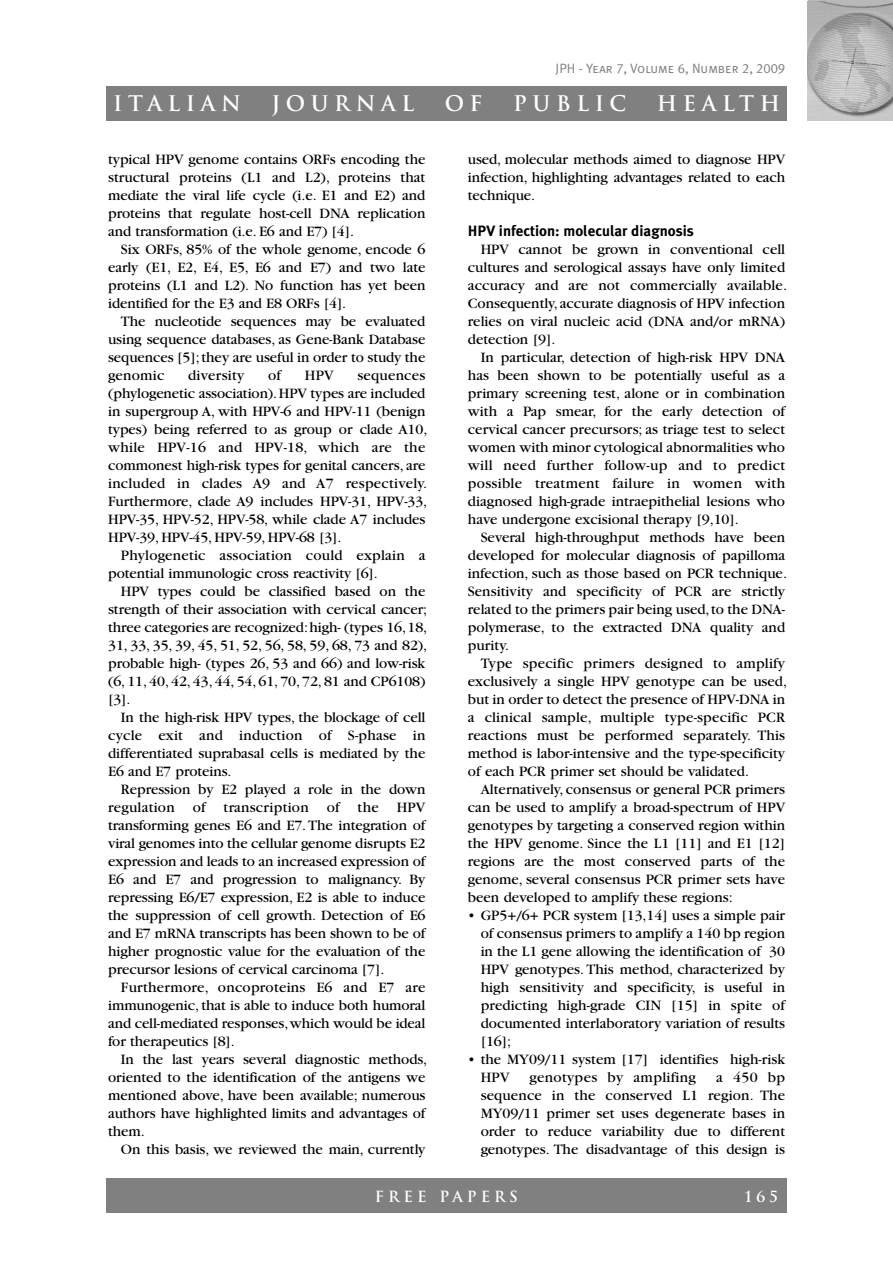
<style>
.page{position:relative;width:893px;height:1263px;background:#fff}
.page>*{position:absolute;margin:0;border:0;box-sizing:border-box;transform-origin:0 0}
.t1{font:700 21px "Trajan";letter-spacing:.265em;color:#fff}
.t2{font:15px/18px "Garamond";letter-spacing:-.005em;color:#000;text-align:justify}
.t3{font:700 15px "Meta Plus";color:#000}
.t4{font:15px "Garamond";letter-spacing:.02em;color:#000}
.t5{font:700 15px "Trajan";letter-spacing:.265em;color:#fff}
.t6{font:15px "Garamond";letter-spacing:.015em;color:#000}
.t7{font:13.5px "Meta Plus Normal Caps";color:#808080}
</style>
<div class="page">
<div style="left:106px;top:1179px;width:681px;height:34px;background:#808080"></div>
<img style="left:808px;top:1px;width:85px;height:119px">
<div style="left:106px;top:86px;width:681px;height:34px;background:#808080"></div>
<p class="t7" style="left:556px;top:60px;width:231px">JPH - Year 7, Volume 6, Number 2, 2009</p>
<h1 class="t1" style="left:113px;top:91px;width:129px">ITALIAN</h1>
<h1 class="t1" style="left:272px;top:91px;width:144px">JOURNAL</h1>
<h1 class="t1" style="left:445px;top:91px;width:39px">O F</h1>
<h1 class="t1" style="left:513px;top:91px;width:115px">PUBLIC</h1>
<h1 class="t1" style="left:657px;top:91px;width:125px">HEALTH</h1>
<p class="t2" style="left:108px;top:151px;width:319px">typical HPV genome contains ORFs encoding the structural proteins (L1 and L2), proteins that mediate the viral life cycle (i.e. E1 and E2) and proteins that regulate host-cell DNA replication and transformation (i.e. E6 and E7) [4].</p>
<p class="t2" style="left:108px;top:241px;width:319px;text-indent:13px">Six ORFs, 85% of the whole genome, encode 6 early (E1, E2, E4, E5, E6 and E7) and two late proteins (L1 and L2). No function has yet been identified for the E3 and E8 ORFs [4].</p>
<p class="t2" style="left:108px;top:313px;width:319px;text-indent:13px">The nucleotide sequences may be evaluated using sequence databases, as Gene-Bank Database sequences [5];they are useful in order to study the genomic</p>
<p class="t6" style="left:188px;top:370px;width:58px">diversity</p>
<p class="t2" style="left:268px;top:367px;width:15px">of</p>
<p class="t2" style="left:305px;top:367px;width:30px">HPV</p>
<p class="t2" style="left:108px;top:367px;width:321px;text-align:left;text-indent:249px">sequences (phylogenetic association).HPV types are included in supergroup A, with HPV-6 and HPV-11 (benign types) being referred to as group or clade A10, while HPV-16 and HPV-18, which are the commonest high-risk types for genital cancers, are included in clades A9 and A7 respectively.<br>Furthermore, clade A9 includes HPV-31, HPV-33, HPV-35, HPV-52, HPV-58, while clade A7 includes HPV-39, HPV-45, HPV-59, HPV-68 [3].</p>
<p class="t2" style="left:108px;top:547px;width:319px;text-indent:13px">Phylogenetic association could explain a potential immunologic cross reactivity [6].</p>
<p class="t2" style="left:108px;top:583px;width:321px;text-align:left;text-indent:13px">HPV types could be classified based on the strength of their association with cervical cancer; three categories are recognized:high- (types 16,18, 31, 33, 35, 39, 45, 51, 52, 56, 58, 59, 68, 73 and 82), probable high- (types 26, 53 and 66) and low-risk (6, 11, 40, 42, 43, 44, 54, 61, 70, 72, 81 and CP6108) [3].</p>
<p class="t2" style="left:108px;top:709px;width:319px;text-indent:13px">In the high-risk HPV types, the blockage of cell cycle exit and induction of S-phase in differentiated suprabasal cells is mediated by the E6 and E7 proteins.</p>
<p class="t2" style="left:108px;top:781px;width:319px;text-indent:13px">Repression by E2 played a role in the down regulation of transcription of the HPV transforming genes E6 and E7.The integration of viral genomes into the cellular genome disrupts E2 expression and leads to an increased expression of E6 and E7 and progression to malignancy. By repressing E6/E7 expression, E2 is able to induce the suppression of cell growth. Detection of E6 and E7 mRNA transcripts has been shown to be of higher prognostic value for the evaluation of the precursor lesions of cervical carcinoma [7].</p>
<p class="t2" style="left:108px;top:979px;width:319px;text-indent:13px">Furthermore, oncoproteins E6 and E7 are immunogenic, that is able to induce both humoral and cell-mediated responses,which would be ideal for therapeutics [8].</p>
<p class="t2" style="left:108px;top:1051px;width:321px;text-align:left;text-indent:13px">In the last years several diagnostic methods, oriented to the identification of the antigens we mentioned above, have been available; numerous authors have highlighted limits and advantages of them.</p>
<p class="t2" style="left:121px;top:1141px;width:306px">On this basis, we reviewed the main, currently</p>
<p class="t2" style="left:468px;top:151px;width:319px">used, molecular methods aimed to diagnose HPV infection, highlighting advantages related to each technique.</p>
<p class="t3" style="left:468px;top:222px;width:228px">HPV infection: molecular diagnosis</p>
<p class="t2" style="left:468px;top:241px;width:321px;text-align:left;text-indent:13px">HPV cannot be grown in conventional cell cultures and serological assays have only limited accuracy and are not commercially available.<br>Consequently, accurate diagnosis of HPV infection relies on viral nucleic acid (DNA and/or mRNA) detection [9].</p>
<p class="t2" style="left:468px;top:349px;width:319px;text-indent:13px">In particular, detection of high-risk HPV DNA has been shown to be potentially useful as a primary screening test, alone or in combination with a Pap smear, for the early detection of cervical cancer precursors; as triage test to select women with minor cytological abnormalities who will need further follow-up and to predict possible treatment failure in women with diagnosed high-grade intraepithelial lesions who have undergone excisional therapy [9,10].</p>
<p class="t2" style="left:468px;top:529px;width:321px;text-align:left;text-indent:13px">Several high-throughput methods have been developed for molecular diagnosis of papilloma infection, such as those based on PCR technique.<br>Sensitivity and specificity of PCR are strictly related to the primers pair being used,to the DNA&shy;polymerase, to the extracted DNA quality and purity.</p>
<p class="t2" style="left:468px;top:655px;width:321px;text-align:left;text-indent:13px">Type specific primers designed to amplify exclusively a single HPV genotype can be used, but in order to detect the presence of HPV-DNA in a clinical sample, multiple type-specific PCR reactions must be performed separately. This method is labor-intensive and the type-specificity of each PCR primer set should be validated.</p>
<p class="t2" style="left:468px;top:781px;width:319px;text-indent:13px">Alternatively, consensus or general PCR primers can be used to amplify a broad-spectrum of HPV genotypes by targeting a conserved region within the HPV genome. Since the L1 [11] and E1 [12] regions are the most conserved parts of the genome, several consensus PCR primer sets have been developed to amplify these regions:</p>
<p class="t2" style="left:481px;top:907px;width:306px;text-indent:-13px">• GP5+/6+ PCR system [13,14] uses a simple pair of consensus primers to amplify a 140 bp region in the L1 gene allowing the identification of 30<br>HPV genotypes. This method, characterized by high sensitivity and specificity, is useful in predicting high-grade CIN [15] in spite of documented interlaboratory variation of results [16];</p>
<p class="t2" style="left:481px;top:1051px;width:306px;text-indent:-13px">• the MY09/11 system [17] identifies high-risk<br>HPV</p>
<p class="t2" style="left:481px;top:1069px;width:306px;text-indent:236px">a 450 bp sequence in the conserved L1 region. The MY09/11 primer set uses degenerate bases in order to reduce variability due to different genotypes. The disadvantage of this design is</p>
<p class="t4" style="left:530px;top:1072px;width:168px">genotypes by amplifing</p>
<p class="t5" style="left:375px;top:1187px;width:145px">FREE PAPERS</p>
<p class="t5" style="left:745px;top:1187px;width:35px">165</p>
</div>
